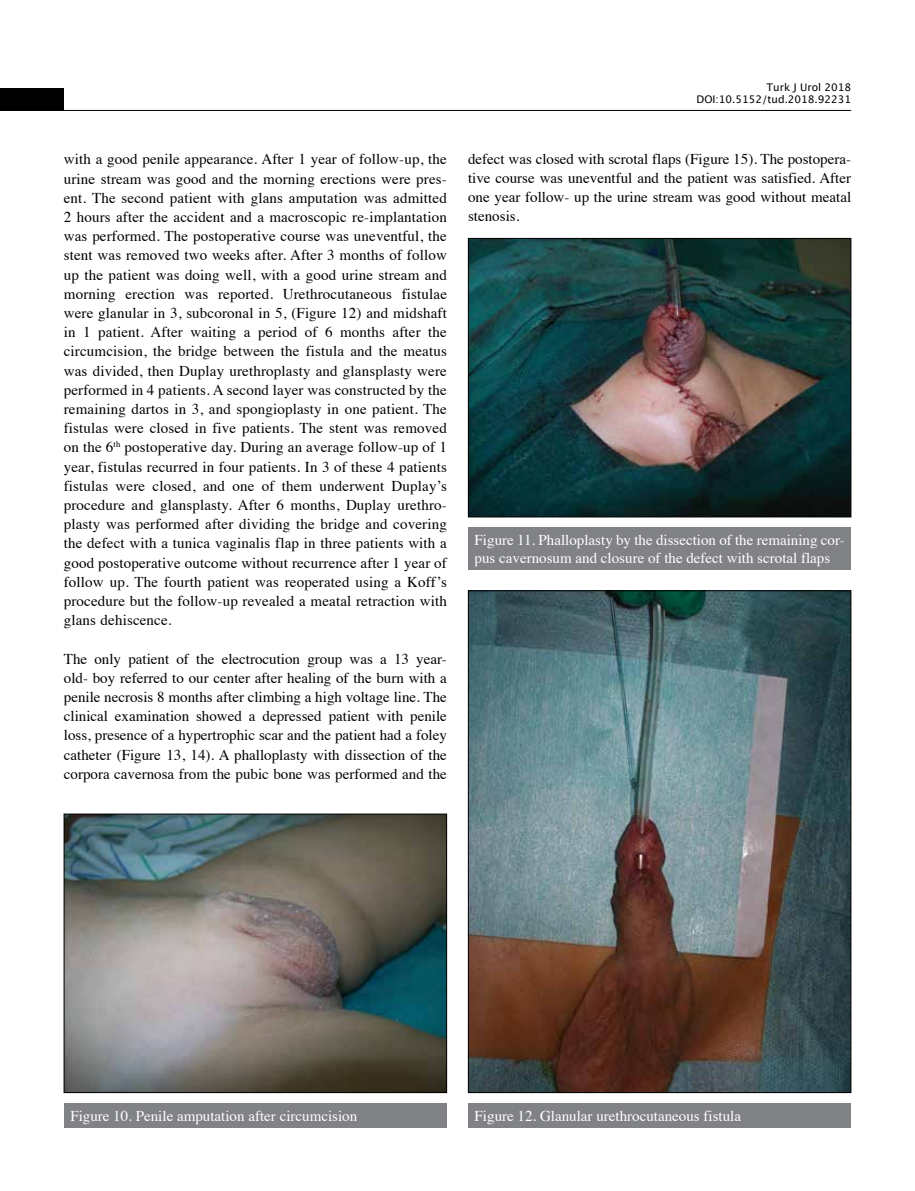
<style>
.page{position:relative;width:915px;height:1191px;background:#fff}
.page>*{position:absolute;margin:0;border:0;box-sizing:border-box;transform-origin:0 0}
.t1{font:15px/19.2px "Times";color:#000;text-align:justify}
.t2{font:15px/18px "Times";color:#fff}
.t3{font:10.5px/12.6px "Lucida Grande";color:#000;text-align:right}
</style>
<div class="page">
<hr style="left:64px;top:110px;width:786px;height:1px;background:#000">
<div style="left:0;top:88px;width:64px;height:23px;background:#000"></div>
<img style="left:470px;top:240px;width:378px;height:275px">
<div style="left:468px;top:238px;width:382px;height:279px;border:1px solid #000"></div>
<div style="left:468px;top:527px;width:382px;height:42px;background:#808285"></div>
<img style="left:66px;top:816px;width:378px;height:274px">
<div style="left:64px;top:814px;width:382px;height:278px;border:1px solid #000"></div>
<div style="left:64px;top:1103px;width:382px;height:24px;background:#808285"></div>
<img style="left:470px;top:592px;width:378px;height:498px">
<div style="left:468px;top:1103px;width:382px;height:24px;background:#808285"></div>
<p class="t1" style="left:64px;top:148px;width:384px">with a good penile appearance. After 1 year of follow-up, the urine stream was good and the morning erections were pres&shy;ent. The second patient with glans amputation was admitted 2 hours after the accident and a macroscopic re-implantation was performed. The postoperative course was uneventful, the stent was removed two weeks after. After 3 months of follow up the patient was doing well, with a good urine stream and morning erection was reported. Urethrocutaneous fistulae were glanular in 3, subcoronal in 5, (Figure 12) and midshaft in 1 patient. After waiting a period of 6 months after the circumcision, the bridge between the fistula and the meatus was divided, then Duplay urethroplasty and glansplasty were performed in 4 patients. A second layer was constructed by the remaining dartos in 3, and spongioplasty in one patient. The fistulas were closed in five patients. The stent was removed on the 6<sup>th</sup> postoperative day. During an average follow-up of 1 year, fistulas recurred in four patients. In 3 of these 4 patients fistulas were closed, and one of them underwent Duplay’s procedure and glansplasty. After 6 months, Duplay urethro&shy;plasty was performed after dividing the bridge and covering the defect with a tunica vaginalis flap in three patients with a good postoperative outcome without recurrence after 1 year of follow up. The fourth patient was reoperated using a Koff’s procedure but the follow-up revealed a meatal retraction with glans dehiscence.</p>
<p class="t1" style="left:64px;top:647px;width:384px">The only patient of the electrocution group was a 13 year&shy;old- boy referred to our center after healing of the burn with a penile necrosis 8 months after climbing a high voltage line. The clinical examination showed a depressed patient with penile loss, presence of a hypertrophic scar and the patient had a foley catheter (Figure 13, 14). A phalloplasty with dissection of the corpora cavernosa from the pubic bone was performed and the</p>
<p class="t3" style="left:696px;top:81px;width:156px">Turk J Urol 2018<br>DOI:10.5152/tud.2018.92231</p>
<p class="t1" style="left:468px;top:149px;width:384px;line-height:18.8px">defect was closed with scrotal flaps (Figure 15). The postopera&shy;tive course was uneventful and the patient was satisfied. After one year follow- up the urine stream was good without meatal stenosis.</p>
<p class="t2" style="left:474px;top:530px;width:371px">Figure 11. Phalloplasty by the dissection of the remaining cor&shy;pus cavernosum and closure of the defect with scrotal flaps</p>
<p class="t2" style="left:70px;top:1105px;width:288px">Figure 10. Penile amputation after circumcision</p>
<p class="t2" style="left:474px;top:1105px;width:268px">Figure 12. Glanular urethrocutaneous fistula</p>
</div>
